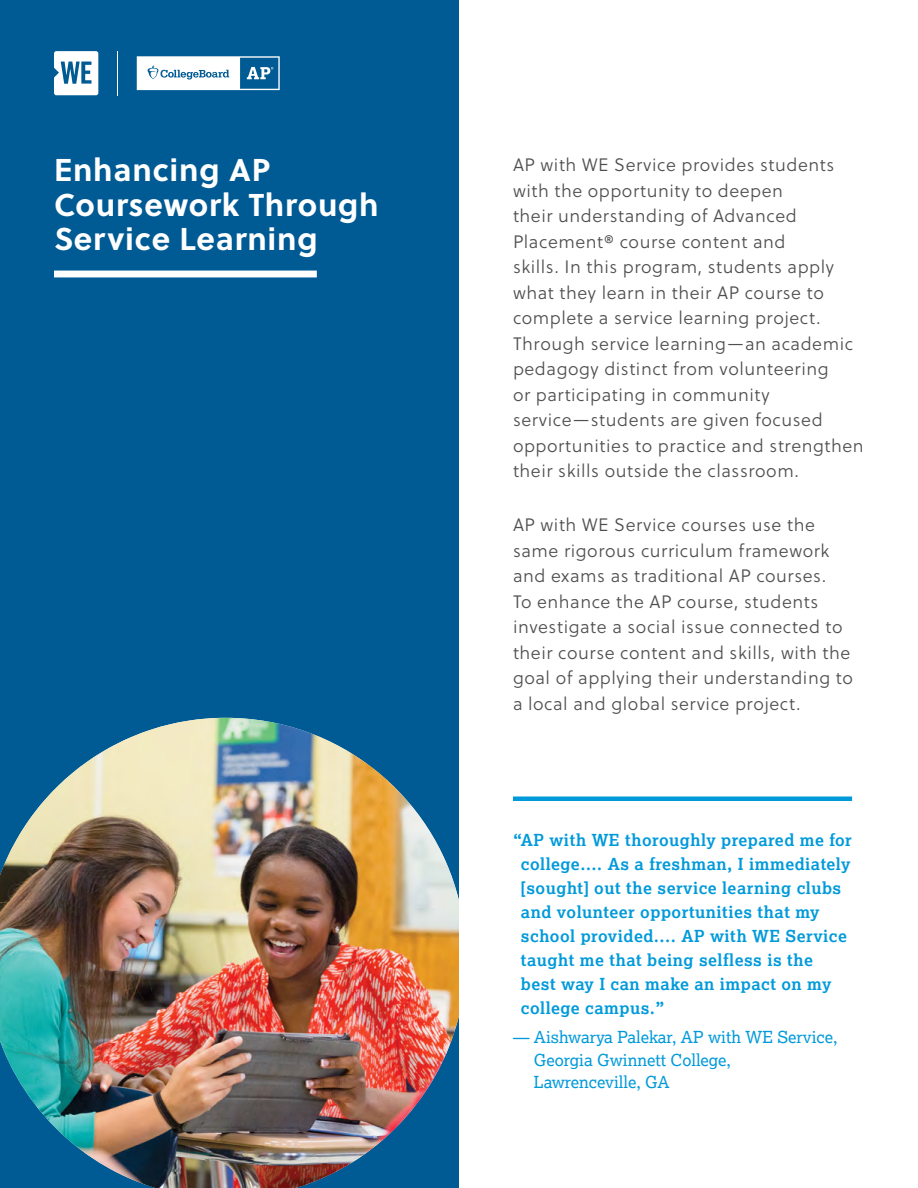
<style>
.page{position:relative;width:918px;height:1188px;background:#fff}
.page>*{position:absolute;margin:0;border:0;box-sizing:border-box;transform-origin:0 0}
.t1{font:700 31.5px/34.5px "Soleil";letter-spacing:.025em;color:#fff}
.t2{font:18px/25.5px "Soleil Lt";letter-spacing:.03em;color:#4f4f51}
.t3{font:700 16.5px/24px "Lexia";letter-spacing:.03em;color:#009ada}
.t4{font:16.5px/22.5px "Lexia";color:#009ada}
</style>
<div class="page">
<div style="left:0;top:0;width:459px;height:1188px;background:#005b94"></div>
<div style="left:513px;top:796px;width:339px;height:5px;background:#009ada"></div>
<hr style="left:117px;top:51px;width:1px;height:44px;background:#fff">
<div style="left:54px;top:271px;width:263px;height:6px;background:#fff"></div>
<svg style="left:54px;top:51px;width:44px;height:44px"></svg>
<svg style="left:137px;top:56px;width:143px;height:34px"></svg>
<img style="left:0;top:718px;width:459px;height:470px">
<h1 class="t1" style="left:54px;top:151px;width:326px">Enhancing AP<br>Coursework Through<br>Service Learning</h1>
<p class="t2" style="left:513px;top:152px;width:352px">AP with WE Service provides students with the opportunity to deepen<br>their understanding of Advanced Placement® course content and<br>skills. In this program, students apply what they learn in their AP course to complete a service learning project.<br>Through service learning—an academic pedagogy distinct from volunteering<br>or participating in community service—students are given focused opportunities to practice and strengthen their skills outside the classroom.</p>
<p class="t2" style="left:513px;top:512px;width:341px">AP with WE Service courses use the same rigorous curriculum framework and exams as traditional AP courses.<br>To enhance the AP course, students investigate a social issue connected to their course content and skills, with the goal of applying their understanding to a local and global service project.</p>
<p class="t3" style="left:521px;top:828px;width:333px;text-indent:-8px">“AP with WE thoroughly prepared me for college.… As a freshman, I immediately [sought] out the service learning clubs and volunteer opportunities that my school provided.... AP with WE Service taught me that being selfless is the best way I can make an impact on my college campus.”</p>
<p class="t4" style="left:534px;top:1026px;width:305px;text-indent:-21px">— Aishwarya Palekar, AP with WE Service,<br>Georgia Gwinnett College,<br>Lawrenceville, GA</p>
</div>
